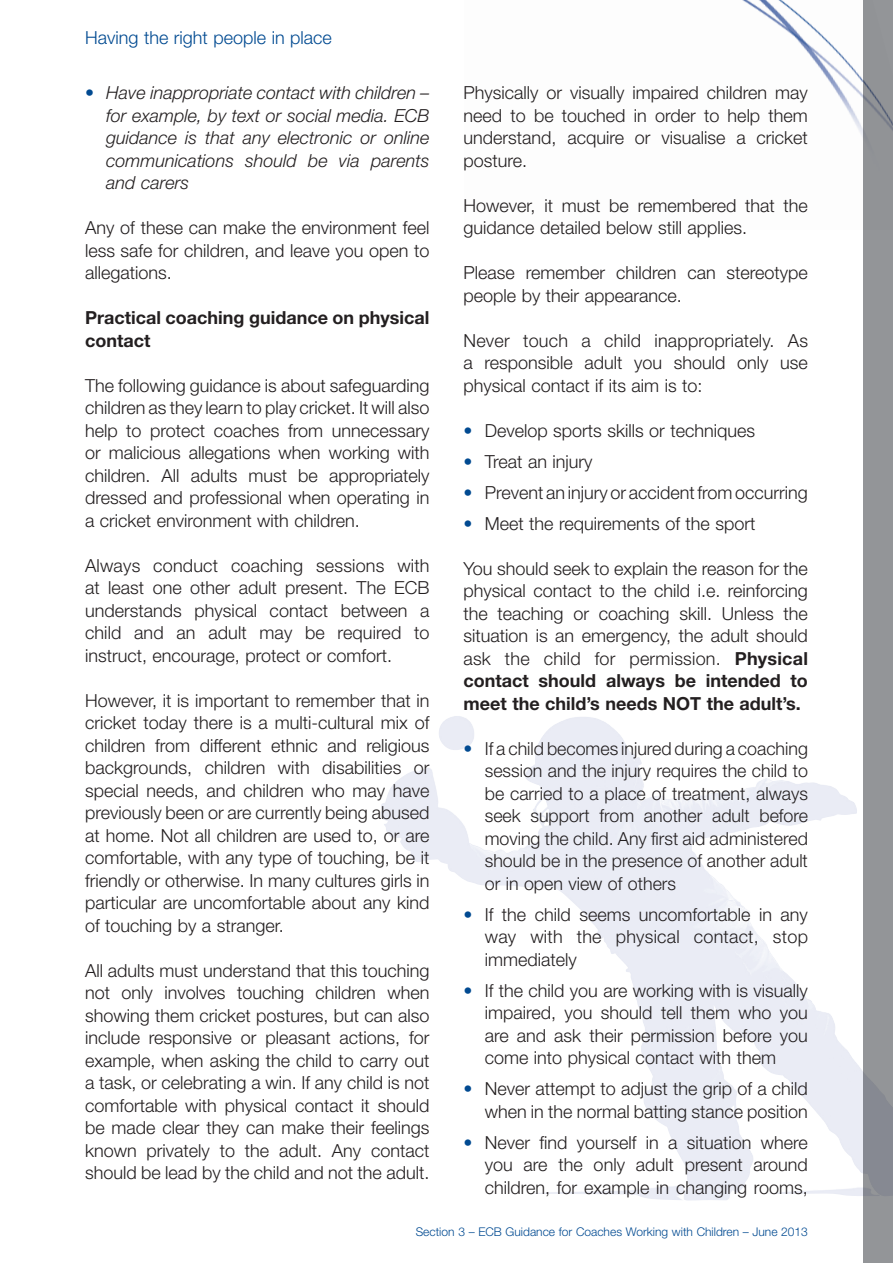
<style>
.page{position:relative;width:893px;height:1263px;background:#fff}
.page>*{position:absolute;margin:0;border:0;box-sizing:border-box;transform-origin:0 0}
.t1{font:300 18px/22.5px "Helvetica Neue";color:#231f20;text-align:justify}
.t2{font:italic 300 18px/22.5px "Helvetica Neue";color:#231f20;text-align:justify}
.t3{font:700 18px/22.5px "Helvetica Neue";color:#231f20}
.t4{font:300 18px "Helvetica Neue";color:#014a91}
.t5{font:300 12px "Helvetica Neue";color:#014a91}
.s1{font-style:normal;color:#014a91}
.s2{color:#014a91}
.s3{font-weight:700}
</style>
<div class="page">
<img style="left:742px;top:0;width:121px;height:137px">
<div style="left:863px;top:0;width:30px;height:1263px;background:#939598"></div>
<p class="t4" style="left:85px;top:27px;width:248px">Having the right people in place</p>
<p class="t2" style="left:106px;top:81px;width:325px;text-indent:-21px"><span class="s1">•</span> Have inappropriate contact with children – for example, by text or social media. ECB guidance is that any electronic or online communications should be via parents and carers</p>
<p class="t1" style="left:85px;top:216px;width:346px">Any of these can make the environment feel less safe for children, and leave you open to allegations.</p>
<p class="t3" style="left:85px;top:306px;width:346px">Practical coaching guidance on physical contact</p>
<p class="t1" style="left:85px;top:374px;width:346px">The following guidance is about safeguarding children as they learn to play cricket. It will also help to protect coaches from unnecessary or malicious allegations when working with children. All adults must be appropriately dressed and professional when operating in a cricket environment with children.</p>
<p class="t1" style="left:85px;top:554px;width:346px">Always conduct coaching sessions with at least one other adult present. The ECB understands physical contact between a child and an adult may be required to instruct, encourage, protect or comfort.</p>
<p class="t1" style="left:85px;top:689px;width:346px">However, it is important to remember that in cricket today there is a multi-cultural mix of children from different ethnic and religious backgrounds, children with disabilities or special needs, and children who may have previously been or are currently being abused at home. Not all children are used to, or are comfortable, with any type of touching, be it friendly or otherwise. In many cultures girls in particular are uncomfortable about any kind of touching by a stranger.</p>
<p class="t1" style="left:85px;top:959px;width:346px">All adults must understand that this touching not only involves touching children when showing them cricket postures, but can also include responsive or pleasant actions, for example, when asking the child to carry out a task, or celebrating a win. If any child is not comfortable with physical contact it should be made clear they can make their feelings known privately to the adult. Any contact should be lead by the child and not the adult.</p>
<p class="t1" style="left:463px;top:81px;width:346px">Physically or visually impaired children may need to be touched in order to help them understand, acquire or visualise a cricket posture.</p>
<p class="t1" style="left:463px;top:194px;width:346px">However, it must be remembered that the guidance detailed below still applies.</p>
<p class="t1" style="left:463px;top:261px;width:346px">Please remember children can stereotype people by their appearance.</p>
<p class="t1" style="left:463px;top:329px;width:346px">Never touch a child inappropriately. As a responsible adult you should only use physical contact if its aim is to:</p>
<p class="t1" style="left:463px;top:419px;width:293px"><span class="s2">•</span> Develop sports skills or techniques</p>
<p class="t1" style="left:463px;top:450px;width:130px"><span class="s2">•</span> Treat an injury</p>
<p class="t1" style="left:463px;top:481px;width:346px"><span class="s2">•</span> Prevent an injury or accident from occurring</p>
<p class="t1" style="left:463px;top:512px;width:293px"><span class="s2">•</span> Meet the requirements of the sport</p>
<p class="t1" style="left:463px;top:557px;width:346px">You should seek to explain the reason for the physical contact to the child i.e. reinforcing the teaching or coaching skill. Unless the situation is an emergency, the adult should ask the child for permission. <span class="s3">Physical contact should always be intended to meet the child’s needs NOT the adult’s.</span></p>
<p class="t1" style="left:485px;top:737px;width:325px;text-indent:-21px"><span class="s2">•</span> If a child becomes injured during a coaching session and the injury requires the child to be carried to a place of treatment, always seek support from another adult before moving the child. Any first aid administered should be in the presence of another adult or in open view of others</p>
<p class="t1" style="left:485px;top:903px;width:325px;text-indent:-21px"><span class="s2">•</span> If the child seems uncomfortable in any way with the physical contact, stop immediately</p>
<p class="t1" style="left:485px;top:979px;width:325px;text-indent:-21px"><span class="s2">•</span> If the child you are working with is visually impaired, you should tell them who you are and ask their permission before you come into physical contact with them</p>
<p class="t1" style="left:463px;top:1077px;width:346px;text-align:right"><span class="s2">•</span> Never attempt to adjust the grip of a child when in the normal batting stance position</p>
<p class="t1" style="left:485px;top:1131px;width:325px;text-indent:-21px"><span class="s2">•</span> Never find yourself in a situation where you are the only adult present around children, for example in changing rooms,</p>
<p class="t5" style="left:416px;top:1224px;width:394px">Section 3 – ECB Guidance for Coaches Working with Children – June 2013</p>
</div>
